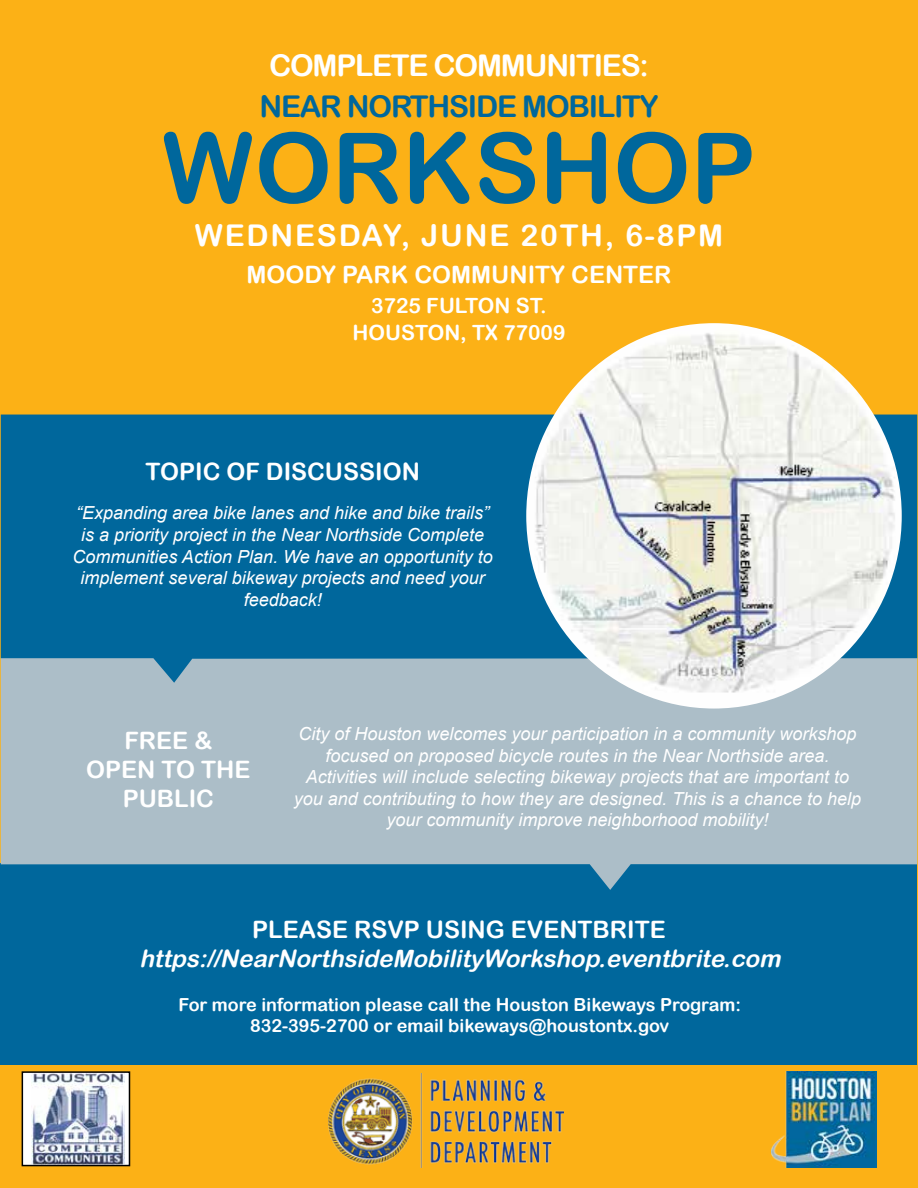
<style>
.page{position:relative;width:918px;height:1188px;background:#fcb116}
.page>*{position:absolute;margin:0;border:0;box-sizing:border-box;transform-origin:0 0}
.t1{font:97.5px "Arial Rounded MT Bold";color:#00679c}
.t2{font:30px "Arial Rounded MT Bold";letter-spacing:.06em;color:#fff}
.t3{font:30px "Arial Rounded MT Bold";letter-spacing:-.04em;color:#00679c}
.t4{font:30px "Arial Rounded MT Bold";letter-spacing:-.04em;color:#fff}
.t5{font:24px/28.8px "Arial Rounded MT Bold";color:#fff;text-align:center}
.t6{font:italic 24px "Arial Rounded MT Bold";color:#fff}
.t7{font:21px/26.8px "Arial Rounded MT Bold";color:#fff;text-align:center}
.t8{font:italic 18px/21.6px "Arial";color:#fff;text-align:center}
.t9{font:18px/21.6px "Arial Rounded MT Bold";color:#fff;text-align:center}
</style>
<div class="page">
<div style="left:1px;top:863px;width:916px;height:202px;background:#00679c"></div>
<svg style="left:1px;top:683px;width:916px;height:207px;background:#95b2c2"></svg>
<svg style="left:1px;top:415px;width:916px;height:268px;background:#0f6e9f"></svg>
<img style="left:771px;top:1072px;width:105px;height:96px">
<div style="left:22px;top:1072px;width:107px;height:94px;background:#fff"></div>
<img style="left:32px;top:1074px;width:93px;height:89px">
<div style="left:22px;top:1071px;width:108px;height:95px;border:2px solid #000"></div>
<img style="left:526px;top:323px;width:376px;height:386px">
<img style="left:328px;top:1073px;width:236px;height:95px">
<h2 class="t4" style="left:269px;top:47px;width:381px">COMPLETE COMMUNITIES:</h2>
<h2 class="t3" style="left:259px;top:88px;width:401px">NEAR NORTHSIDE MOBILITY</h2>
<h1 class="t1" style="left:162px;top:110px;width:595px">WORKSHOP</h1>
<h2 class="t2" style="left:195px;top:218px;width:530px">WEDNESDAY, JUNE 20TH, 6-8PM</h2>
<h3 class="t5" style="left:246px;top:260px;width:427px">MOODY PARK COMMUNITY CENTER</h3>
<p class="t7" style="left:353px;top:292px;width:214px">3725 FULTON ST.<br>HOUSTON, TX 77009</p>
<h3 class="t5" style="left:145px;top:457px;width:276px">TOPIC OF DISCUSSION</h3>
<p class="t8" style="left:73px;top:503px;width:422px">“Expanding area bike lanes and hike and bike trails” is a priority project in the Near Northside Complete Communities Action Plan. We have an opportunity to implement several bikeway projects and need your feedback!</p>
<h3 class="t5" style="left:86px;top:726px;width:166px">FREE &amp;<br>OPEN TO THE<br>PUBLIC</h3>
<p class="t8" style="left:294px;top:723px;width:569px">City of Houston welcomes your participation in a community workshop focused on proposed bicycle routes in the Near Northside area.<br>Activities will include selecting bikeway projects that are important to you and contributing to how they are designed. This is a chance to help your community improve neighborhood mobility!</p>
<h3 class="t5" style="left:252px;top:914px;width:415px">PLEASE RSVP USING EVENTBRITE</h3>
<h3 class="t6" style="left:139px;top:945px;width:648px">https://NearNorthsideMobilityWorkshop.eventbrite.com</h3>
<p class="t9" style="left:179px;top:993px;width:564px">For more information please call the Houston Bikeways Program:<br>832-395-2700 or email bikeways@houstontx.gov</p>
</div>
